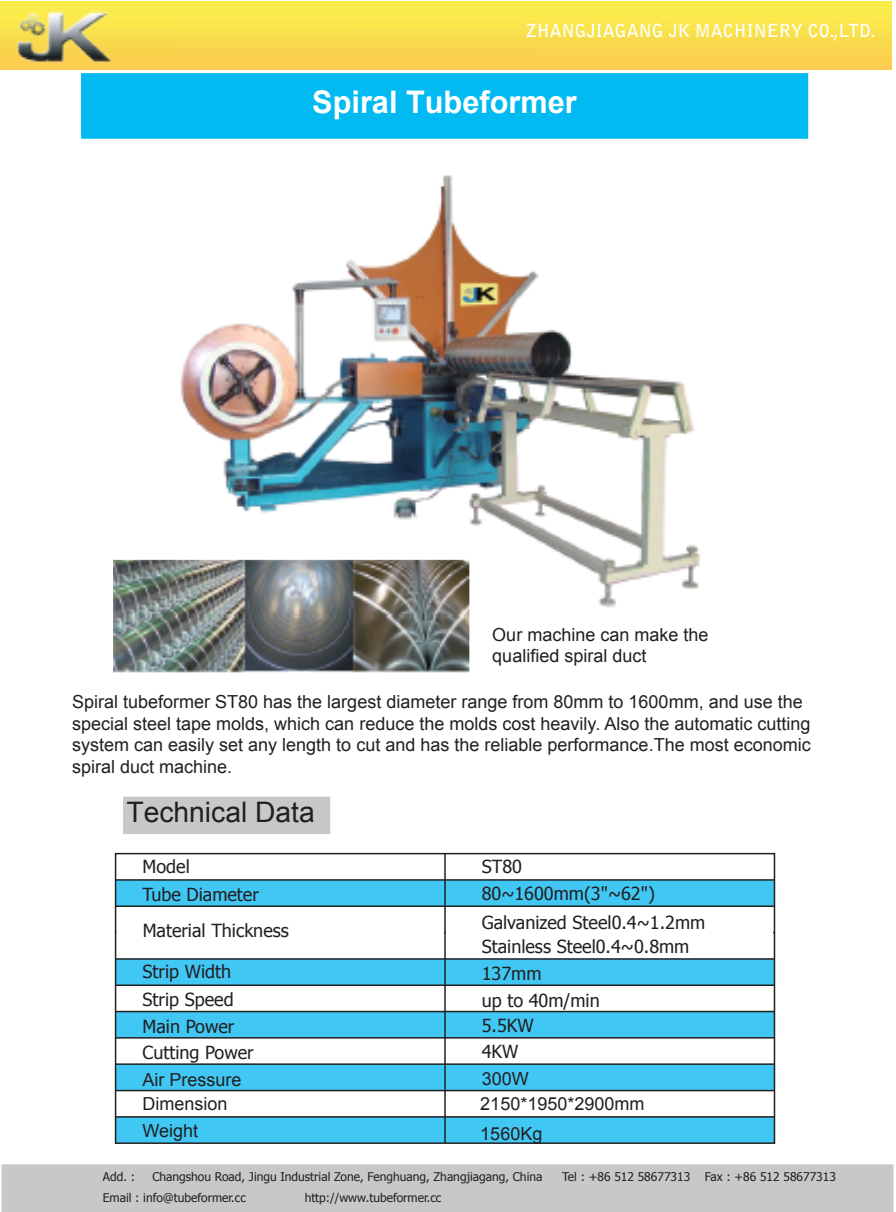
<style>
.page{position:relative;width:896px;height:1212px;background:#fff}
.page>*{position:absolute;margin:0;border:0;box-sizing:border-box;transform-origin:0 0}
.t1{font:700 31.2px "Arial";color:#fff}
.t2{font:28.2px "Arial";color:#231f20}
.t3{font:18px/21.6px "Arial";color:#231f20}
.t4{font:18px/24px "Tahoma";color:#231f20}
.t5{font:700 18px "Bell Gothic Std";color:#fff}
.t6{font:12px "Tahoma";color:#231f20}
</style>
<div class="page">
<svg style="left:114px;top:852px;width:662px;height:292px"></svg>
<div style="left:81px;top:73px;width:727px;height:66px;background:#00baf1"></div>
<div style="left:123px;top:796px;width:207px;height:38px;background:#c7c8ca"></div>
<div style="left:2px;top:1164px;width:891px;height:48px;background:#c7c8ca"></div>
<img style="left:167px;top:175px;width:533px;height:441px">
<img style="left:113px;top:560px;width:356px;height:112px">
<img style="left:0;top:1px;width:891px;height:69px">
<img style="left:9px;top:1px;width:120px;height:69px">
<p class="t5" style="left:525px;top:20px;width:351px">ZHANGJIAGANG JK MACHINERY CO.,LTD.</p>
<h1 class="t1" style="left:312px;top:82px;width:266px">Spiral Tubeformer</h1>
<p class="t3" style="left:492px;top:624px;width:218px">Our machine can make the qualified spiral duct</p>
<p class="t3" style="left:72px;top:691px;width:740px">Spiral tubeformer ST80 has the largest diameter range from 80mm to 1600mm, and use the special steel tape molds, which can reduce the molds cost heavily. Also the automatic cutting system can easily set any length to cut and has the reliable performance.The most economic spiral duct machine.</p>
<h2 class="t2" style="left:126px;top:794px;width:190px">Technical Data</h2>
<p class="t4" style="left:142px;top:854px;width:49px">Model</p>
<p class="t4" style="left:481px;top:854px;width:42px">ST80</p>
<p class="t4" style="left:142px;top:882px;width:118px">Tube Diameter</p>
<p class="t4" style="left:481px;top:881px;width:175px">80~1600mm(3"~62")</p>
<p class="t4" style="left:143px;top:917px;width:148px">Material Thickness</p>
<p class="t4" style="left:481px;top:909px;width:225px">Galvanized Steel0.4~1.2mm<br>Stainless Steel0.4~0.8mm</p>
<p class="t4" style="left:142px;top:958px;width:90px">Strip Width</p>
<p class="t4" style="left:481px;top:960px;width:61px">137mm</p>
<p class="t4" style="left:142px;top:986px;width:93px">Strip Speed</p>
<p class="t4" style="left:481px;top:987px;width:120px">up to 40m/min</p>
<p class="t4" style="left:142px;top:1014px;width:93px">Main Power</p>
<p class="t4" style="left:481px;top:1013px;width:53px">5.5KW</p>
<p class="t4" style="left:142px;top:1040px;width:113px">Cutting Power</p>
<p class="t4" style="left:481px;top:1039px;width:38px">4KW</p>
<p class="t3" style="left:143px;top:1069px;width:101px">Air Pressure</p>
<p class="t3" style="left:482px;top:1068px;width:49px">300W</p>
<p class="t3" style="left:143px;top:1093px;width:87px">Dimension</p>
<p class="t3" style="left:480px;top:1093px;width:166px">2150*1950*2900mm</p>
<p class="t3" style="left:143px;top:1120px;width:57px">Weight</p>
<p class="t3" style="left:480px;top:1123px;width:64px">1560Kg</p>
<p class="t6" style="left:103px;top:1169px;width:34px">Add. :</p>
<p class="t6" style="left:152px;top:1169px;width:391px">Changshou Road, Jingu Industrial Zone, Fenghuang, Zhangjiagang, China</p>
<p class="t6" style="left:562px;top:1169px;width:275px">Tel : +86 512 58677313 Fax : +86 512 58677313</p>
<p class="t6" style="left:103px;top:1190px;width:144px">Email : info@tubeformer.cc</p>
<p class="t6" style="left:305px;top:1190px;width:138px">http://www.tubeformer.cc</p>
</div>
